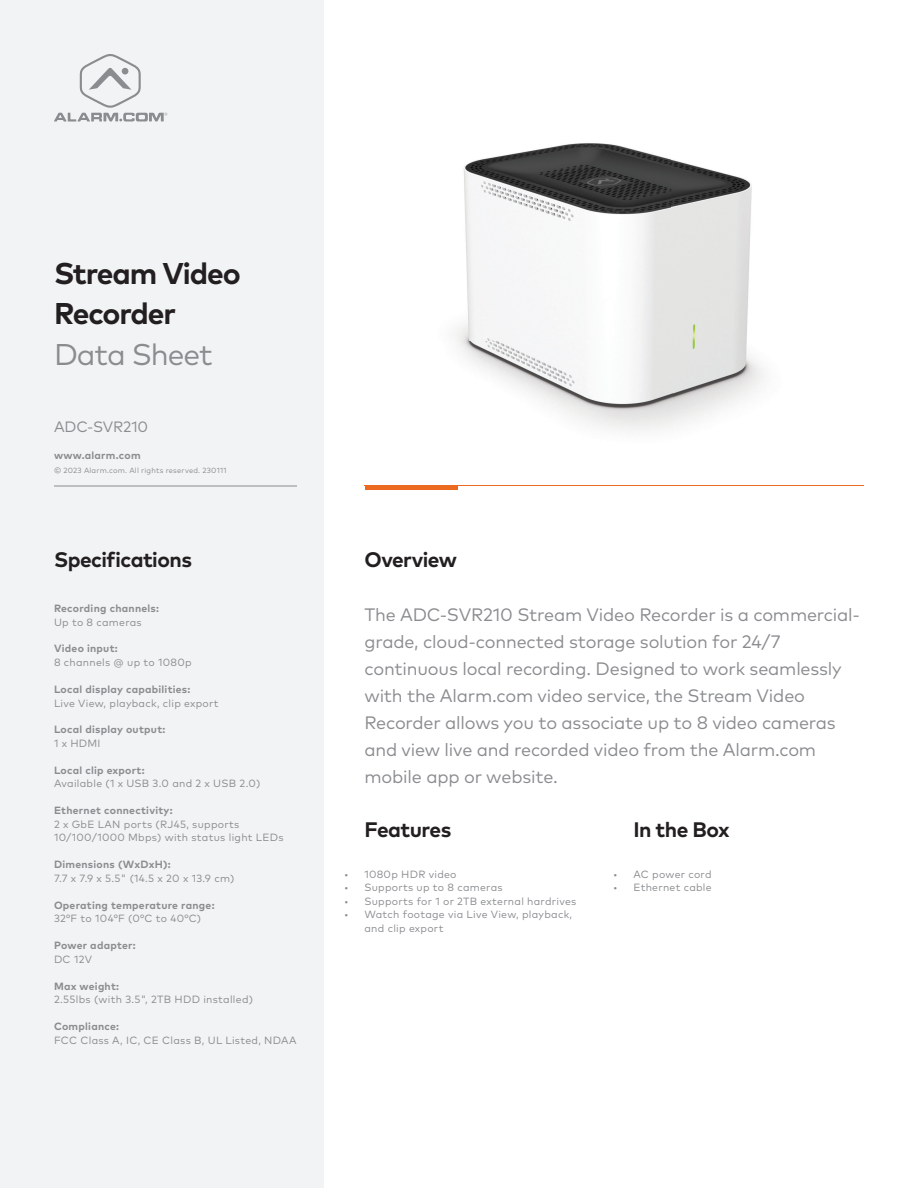
<style>
.page{position:relative;width:918px;height:1188px;background:#fff}
.page>*{position:absolute;margin:0;border:0;box-sizing:border-box;transform-origin:0 0}
.t1{font:700 30px/40.5px "Mark Pro";letter-spacing:-.035em;color:#231f20}
.t2{font:30px "Mark Pro";letter-spacing:-.035em;color:#8a8c8f}
.t3{font:700 21px "Mark Pro";letter-spacing:-.025em;color:#231f20}
.t4{font:18px/27px "Mark Pro";letter-spacing:-.01em;color:#8a8c8f}
.t5{font:15px "Mark Pro";letter-spacing:-.01em;color:#8a8c8f}
.t6{font:10.5px/13.5px "Mark Pro";letter-spacing:.025em;color:#8a8c8f}
.t7{font:700 10.5px "Mark Pro";letter-spacing:.025em;color:#8a8c8f}
.t8{font:7.5px "Mark Pro";letter-spacing:.025em;color:#8a8c8f}
</style>
<div class="page">
<div style="left:0;top:0;width:324px;height:1188px;background:#f2f3f4"></div>
<svg style="left:54px;top:54px;width:113px;height:68px"></svg>
<hr style="left:365px;top:486px;width:499px;height:1px;background:#ec6a20">
<hr style="left:54px;top:486px;width:243px;height:1px;background:#8a8c8f">
<hr style="left:365px;top:486px;width:93px;height:4px;background:#ec6a20">
<img style="left:384px;top:143px;width:432px;height:344px">
<h1 class="t1" style="left:54px;top:250px;width:188px">Stream Video<br>Recorder</h1>
<h1 class="t2" style="left:54px;top:331px;width:160px">Data Sheet</h1>
<h3 class="t5" style="left:54px;top:415px;width:96px">ADC-SVR210</h3>
<p class="t7" style="left:54px;top:447px;width:88px">www.alarm.com</p>
<p class="t8" style="left:54px;top:464px;width:174px">© 2023 Alarm.com. All rights reserved. 230111</p>
<h2 class="t3" style="left:54px;top:544px;width:140px">Specifications</h2>
<p class="t7" style="left:54px;top:600px;width:107px">Recording channels:</p>
<p class="t6" style="left:54px;top:614px;width:89px">Up to 8 cameras</p>
<p class="t7" style="left:54px;top:641px;width:65px">Video input:</p>
<p class="t6" style="left:54px;top:655px;width:139px">8 channels @ up to 1080p</p>
<p class="t7" style="left:54px;top:681px;width:138px">Local display capabilities:</p>
<p class="t6" style="left:54px;top:695px;width:166px">Live View, playback, clip export</p>
<p class="t7" style="left:54px;top:722px;width:113px">Local display output:</p>
<p class="t6" style="left:54px;top:736px;width:48px">1 x HDMI</p>
<p class="t7" style="left:54px;top:762px;width:92px">Local clip export:</p>
<p class="t6" style="left:54px;top:776px;width:208px">Available (1 x USB 3.0 and 2 x USB 2.0)</p>
<p class="t7" style="left:54px;top:803px;width:120px">Ethernet connectivity:</p>
<p class="t6" style="left:54px;top:817px;width:231px">2 x GbE LAN ports (RJ45, supports<br>10/100/1000 Mbps) with status light LEDs</p>
<p class="t7" style="left:54px;top:857px;width:118px">Dimensions (WxDxH):</p>
<p class="t6" style="left:54px;top:871px;width:182px">7.7 x 7.9 x 5.5" (14.5 x 20 x 13.9 cm)</p>
<p class="t7" style="left:54px;top:897px;width:162px">Operating temperature range:</p>
<p class="t6" style="left:54px;top:911px;width:149px">32°F to 104°F (0°C to 40°C)</p>
<p class="t7" style="left:54px;top:938px;width:83px">Power adapter:</p>
<p class="t6" style="left:54px;top:952px;width:40px">DC 12V</p>
<p class="t7" style="left:54px;top:978px;width:67px">Max weight:</p>
<p class="t6" style="left:54px;top:992px;width:201px">2.55lbs (with 3.5", 2TB HDD installed)</p>
<p class="t7" style="left:54px;top:1019px;width:67px">Compliance:</p>
<p class="t6" style="left:54px;top:1033px;width:244px">FCC Class A, IC, CE Class B, UL Listed, NDAA</p>
<h2 class="t3" style="left:364px;top:544px;width:94px">Overview</h2>
<p class="t4" style="left:364px;top:600px;width:497px">The ADC-SVR210 Stream Video Recorder is a commercial&shy;grade, cloud-connected storage solution for 24/7 continuous local recording. Designed to work seamlessly with the Alarm.com video service, the Stream Video Recorder allows you to associate up to 8 video cameras and view live and recorded video from the Alarm.com mobile app or website.</p>
<h2 class="t3" style="left:364px;top:814px;width:88px">Features</h2>
<p class="t6" style="left:344px;top:866px;width:114px">• 1080p HDR video</p>
<p class="t6" style="left:344px;top:880px;width:160px">• Supports up to 8 cameras</p>
<p class="t6" style="left:344px;top:893px;width:234px">• Supports for 1 or 2TB external hardrives</p>
<p class="t6" style="left:365px;top:907px;width:209px;text-indent:-20px">• Watch footage via Live View, playback, and clip export</p>
<h2 class="t3" style="left:633px;top:814px;width:98px">In the Box</h2>
<p class="t6" style="left:613px;top:866px;width:100px">• AC power cord</p>
<p class="t6" style="left:613px;top:880px;width:100px">• Ethernet cable</p>
</div>
